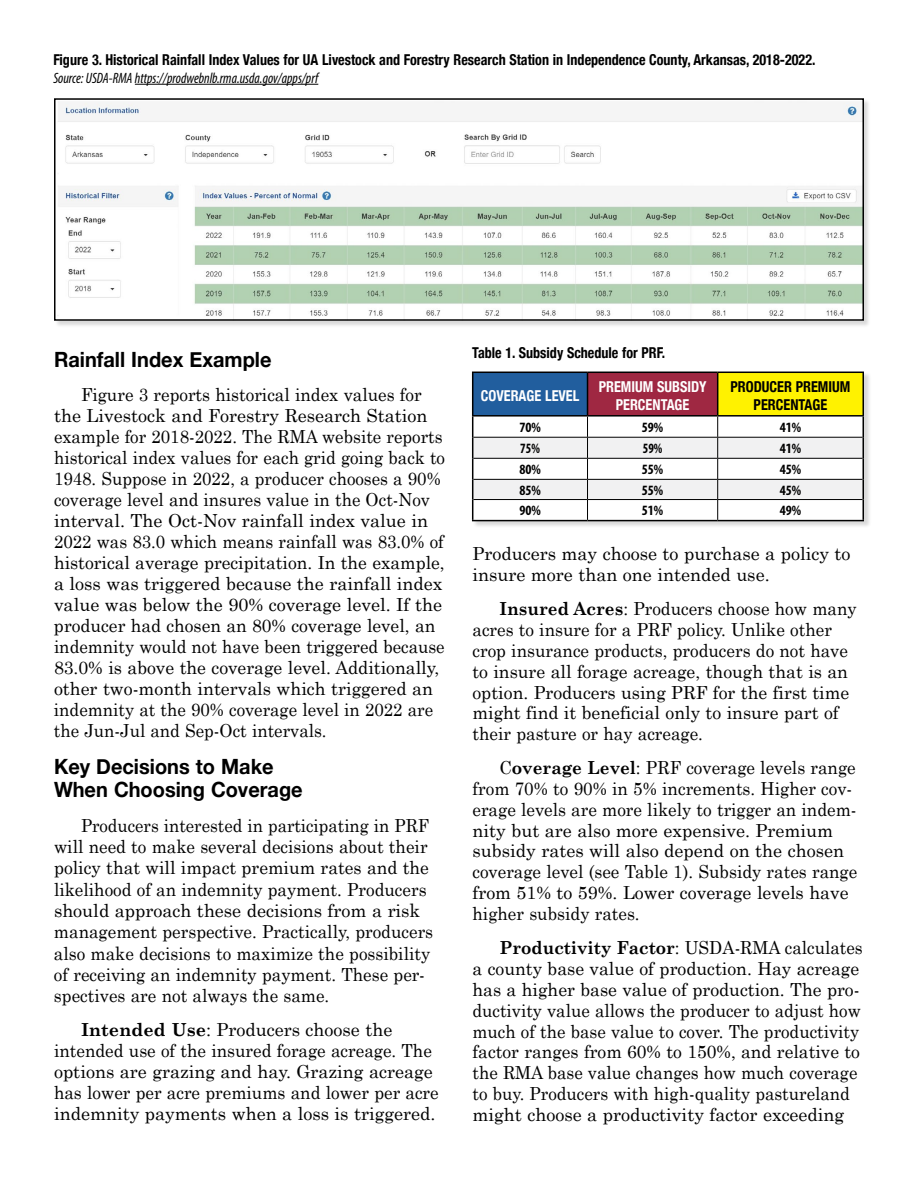
<style>
.page{position:relative;width:918px;height:1188px;background:#fff}
.page>*{position:absolute;margin:0;border:0;box-sizing:border-box;transform-origin:0 0}
.t1{font:700 21px/23.5px "Helvetica Neue";color:#000;scale:.95 1}
.t2{font:18px/21px "Century Schoolbook";color:#000;scale:.95 1}
.t3{font:18px/20.9px "Century Schoolbook";color:#000;scale:.94 1}
.t4{font:18px/21.3px "Century Schoolbook";color:#000;scale:.93 1}
.t5{font:18px/21px "Century Schoolbook";color:#000}
.t6{font:700 condensed 15px "Helvetica Neue";color:#000;scale:.94 1}
.t7{font:italic condensed 15px "Myriad Pro";color:#000;scale:.94 1}
.t8{font:700 condensed 15px/18px "Helvetica Neue";color:#fff;text-align:center;scale:.95 1}
.t9{font:700 condensed 15px/18px "Helvetica Neue";color:#000;text-align:center;scale:.95 1}
.t10{font:700 condensed 14.25px "Myriad Pro";color:#000}
.t11{font:700 condensed 14.25px "Myriad Pro";color:#000;scale:.91 1}
.s1{font-weight:700}
</style>
<div class="page">
<div style="left:54px;top:99px;width:817px;height:229px;background:#000;opacity:.15"></div>
<img style="left:57px;top:101px;width:804px;height:217px">
<div style="left:54px;top:98px;width:810px;height:223px;border:2px solid #000"></div>
<hr style="left:135px;top:84px;width:183px;height:1px;background:#000">
<div style="left:472px;top:372px;width:399px;height:157px;background:#000;opacity:.15"></div>
<div style="left:473px;top:372px;width:115px;height:44px;background:#215e9e"></div>
<div style="left:588px;top:372px;width:130px;height:44px;background:#9f2842"></div>
<div style="left:718px;top:372px;width:145px;height:44px;background:#fff200"></div>
<hr style="left:472px;top:372px;width:116px;height:1px;background:#000">
<hr style="left:472px;top:373px;width:1px;height:42px;background:#000">
<hr style="left:588px;top:372px;width:130px;height:1px;background:#000">
<hr style="left:587px;top:373px;width:1px;height:42px;background:#000">
<hr style="left:718px;top:372px;width:146px;height:1px;background:#000">
<hr style="left:717px;top:373px;width:1px;height:42px;background:#000">
<hr style="left:862px;top:373px;width:2px;height:42px;background:#000">
<hr style="left:472px;top:415px;width:116px;height:2px;background:#000">
<hr style="left:588px;top:415px;width:130px;height:2px;background:#000">
<hr style="left:718px;top:415px;width:146px;height:2px;background:#000">
<hr style="left:862px;top:417px;width:2px;height:20px;background:#000">
<hr style="left:862px;top:437px;width:2px;height:21px;background:#000">
<hr style="left:862px;top:458px;width:2px;height:21px;background:#000">
<hr style="left:862px;top:479px;width:2px;height:21px;background:#000">
<hr style="left:862px;top:500px;width:2px;height:20px;background:#000">
<hr style="left:718px;top:520px;width:146px;height:1px;background:#000">
<svg style="left:472px;top:416px;width:391px;height:105px"></svg>
<p class="t6" style="left:53px;top:47px;width:812px">Figure 3. Historical Rainfall Index Values for UA Livestock and Forestry Research Station in Independence County, Arkansas, 2018-2022.</p>
<p class="t7" style="left:53px;top:69px;width:283px">Source: USDA-RMA https://prodwebnlb.rma.usda.gov/apps/prf</p>
<p class="t1" style="left:54px;top:348px;width:230px">Rainfall Index Example</p>
<p class="t2" style="left:54px;top:384px;width:413px;text-indent:27px">Figure 3 reports historical index values for the Livestock and Forestry Research Station example for 2018-2022. The RMA website reports historical index values for each grid going back to 1948. Suppose in 2022, a producer chooses a 90% coverage level and insures value in the Oct-Nov interval. The Oct-Nov rainfall index value in 2022 was 83.0 which means rainfall was 83.0% of historical average precipitation. In the example, a loss was triggered because the rainfall index value was below the 90% coverage level. If the producer had chosen an 80% coverage level, an indemnity would not have been triggered because 83.0% is above the coverage level. Additionally, other two-month intervals which triggered an indemnity at the 90% coverage level in 2022 are the Jun-Jul and Sep-Oct intervals.</p>
<p class="t1" style="left:54px;top:755px;width:263px">Key Decisions to Make<br>When Choosing Coverage</p>
<p class="t4" style="left:54px;top:814px;width:409px;text-indent:27px">Producers interested in participating in PRF will need to make several decisions about their policy that will impact premium rates and the likelihood of an indemnity payment. Producers should approach these decisions from a risk management perspective. Practically, producers also make decisions to maximize the possibility of receiving an indemnity payment. These per&shy;spectives are not always the same.</p>
<p class="t5" style="left:54px;top:1019px;width:386px;text-indent:27px"><span class="s1">Intended Use</span>: Producers choose the intended use of the insured forage acreage. The options are grazing and hay. Grazing acreage has lower per acre premiums and lower per acre indemnity payments when a loss is triggered.</p>
<p class="t6" style="left:472px;top:340px;width:207px">Table 1. Subsidy Schedule for PRF.</p>
<p class="t8" style="left:481px;top:385px;width:105px">COVERAGE LEVEL</p>
<p class="t8" style="left:599px;top:376px;width:115px">PREMIUM SUBSIDY<br>PERCENTAGE</p>
<p class="t9" style="left:731px;top:376px;width:128px">PRODUCER PREMIUM<br>PERCENTAGE</p>
<p class="t10" style="left:519px;top:418px;width:23px">70%</p>
<p class="t10" style="left:642px;top:418px;width:23px">59%</p>
<p class="t10" style="left:780px;top:418px;width:23px">41%</p>
<p class="t11" style="left:520px;top:439px;width:23px">75%</p>
<p class="t11" style="left:643px;top:439px;width:23px">59%</p>
<p class="t10" style="left:780px;top:439px;width:23px">41%</p>
<p class="t10" style="left:519px;top:461px;width:23px">80%</p>
<p class="t10" style="left:642px;top:461px;width:23px">55%</p>
<p class="t10" style="left:780px;top:461px;width:23px">45%</p>
<p class="t10" style="left:519px;top:481px;width:23px">85%</p>
<p class="t10" style="left:642px;top:481px;width:23px">55%</p>
<p class="t10" style="left:780px;top:481px;width:23px">45%</p>
<p class="t10" style="left:519px;top:502px;width:23px">90%</p>
<p class="t10" style="left:642px;top:502px;width:23px">51%</p>
<p class="t10" style="left:780px;top:502px;width:23px">49%</p>
<p class="t5" style="left:472px;top:543px;width:380px">Producers may choose to purchase a policy to insure more than one intended use.</p>
<p class="t2" style="left:472px;top:598px;width:406px;text-indent:27px"><span class="s1">Insured Acres</span>: Producers choose how many acres to insure for a PRF policy. Unlike other crop insurance products, producers do not have to insure all forage acreage, though that is an option. Producers using PRF for the first time might find it beneficial only to insure part of their pasture or hay acreage.</p>
<p class="t2" style="left:472px;top:757px;width:407px;text-indent:27px">C<span class="s1">overage Level</span>: PRF coverage levels range from 70% to 90% in 5% increments. Higher cov&shy;erage levels are more likely to trigger an indem&shy;nity but are also more expensive. Premium subsidy rates will also depend on the chosen coverage level (see Table 1). Subsidy rates range from 51% to 59%. Lower coverage levels have higher subsidy rates.</p>
<p class="t3" style="left:472px;top:937px;width:417px;text-indent:27px"><span class="s1">Productivity Factor</span>: USDA-RMA calculates a county base value of production. Hay acreage has a higher base value of production. The pro&shy;ductivity value allows the producer to adjust how much of the base value to cover. The productivity factor ranges from 60% to 150%, and relative to the RMA base value changes how much coverage to buy. Producers with high-quality pastureland might choose a productivity factor exceeding</p>
</div>
